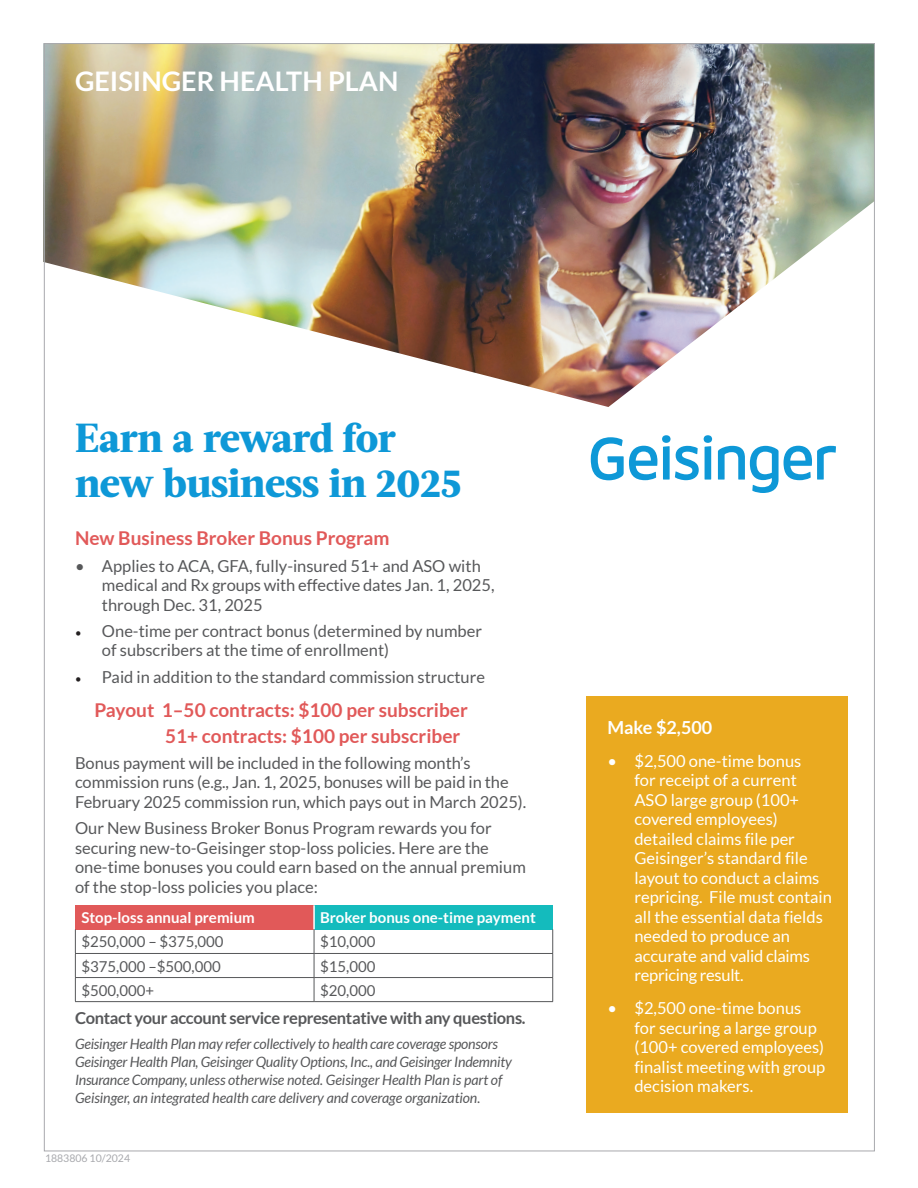
<style>
.page{position:relative;width:918px;height:1188px;background:#fff}
.page>*{position:absolute;margin:0;border:0;box-sizing:border-box;transform-origin:0 0}
.t1{font:800 40.5px/45px "Acta";letter-spacing:-.01em;color:#0e98d7}
.t2{font:700 27px "Lato";color:#fff}
.t3{font:700 19.05px/25.5px "Lato";color:#e15959}
.t4{font:700 18px "Lato";color:#fff}
.t5{font:16.5px/19.5px "Lato";color:#57585a}
.t6{font:16.5px/19.5px "Lato";color:#fff}
.t7{font:700 16.5px "Lato";letter-spacing:-.02em;color:#57585a}
.t8{font:15px "Lato";color:#57585a}
.t9{font:700 15px "Lato";color:#fff}
.t10{font:italic 14.25px/18px "Lato";letter-spacing:-.015em;color:#57585a}
.t11{font:10.5px "Lato";color:#a8a9ad}
.s1{font-family:"Minion Pro";color:#231f20}
</style>
<div class="page">
<img style="left:43px;top:43px;width:830px;height:364px">
<svg style="left:591px;top:435px;width:245px;height:58px"></svg>
<div style="left:75px;top:905px;width:239px;height:24px;background:#e15959"></div>
<div style="left:314px;top:905px;width:239px;height:24px;background:#14bbbd"></div>
<hr style="left:313px;top:905px;width:2px;height:24px;background:#fff">
<hr style="left:75px;top:953px;width:239px;height:1px;background:#57585a">
<hr style="left:314px;top:953px;width:239px;height:1px;background:#57585a">
<hr style="left:75px;top:977px;width:239px;height:1px;background:#57585a">
<svg style="left:75px;top:929px;width:1px;height:72px"></svg>
<hr style="left:314px;top:977px;width:239px;height:1px;background:#57585a">
<svg style="left:314px;top:929px;width:1px;height:72px"></svg>
<svg style="left:552px;top:929px;width:1px;height:72px"></svg>
<hr style="left:75px;top:1001px;width:239px;height:1px;background:#57585a">
<hr style="left:314px;top:1001px;width:239px;height:1px;background:#57585a">
<div style="left:586px;top:697px;width:262px;height:416px;background:#eaaa20"></div>
<h2 class="t2" style="left:75px;top:66px;width:325px">GEISINGER HEALTH PLAN</h2>
<h1 class="t1" style="left:75px;top:415px;width:388px">Earn a reward for new business in 2025</h1>
<p class="t3" style="left:75px;top:525px;width:316px">New Business Broker Bonus Program</p>
<p class="t5" style="left:102px;top:556px;width:394px;text-indent:-27px">• Applies to ACA, GFA, fully-insured 51+ and ASO with medical and Rx groups with effective dates Jan. 1, 2025, through Dec. 31, 2025</p>
<p class="t5" style="left:102px;top:621px;width:382px;text-indent:-27px"><span class="s1">•</span> One-time per contract bonus (determined by number of subscribers at the time of enrollment)</p>
<p class="t5" style="left:75px;top:667px;width:412px"><span class="s1">•</span> Paid in addition to the standard commission structure</p>
<p class="t3" style="left:165px;top:697px;width:304px;text-indent:-71px">Payout 1–50 contracts: $100 per subscriber<br>51+ contracts: $100 per subscriber</p>
<p class="t5" style="left:75px;top:753px;width:453px">Bonus payment will be included in the following month’s commission runs (e.g., Jan. 1, 2025, bonuses will be paid in the<br>February 2025 commission run, which pays out in March 2025).</p>
<p class="t5" style="left:75px;top:818px;width:452px">Our New Business Broker Bonus Program rewards you for securing new-to-Geisinger stop-loss policies. Here are the one-time bonuses you could earn based on the annual premium of the stop-loss policies you place:</p>
<p class="t9" style="left:81px;top:909px;width:175px">Stop-loss annual premium</p>
<p class="t9" style="left:320px;top:909px;width:217px">Broker bonus one-time payment</p>
<p class="t8" style="left:81px;top:934px;width:144px">$250,000 – $375,000</p>
<p class="t8" style="left:320px;top:934px;width:57px">$10,000</p>
<p class="t8" style="left:81px;top:958px;width:141px">$375,000 –$500,000</p>
<p class="t8" style="left:320px;top:958px;width:57px">$15,000</p>
<p class="t8" style="left:81px;top:982px;width:74px">$500,000+</p>
<p class="t8" style="left:320px;top:982px;width:57px">$20,000</p>
<p class="t7" style="left:75px;top:1009px;width:452px">Contact your account service representative with any questions.</p>
<p class="t10" style="left:75px;top:1035px;width:438px">Geisinger Health Plan may refer collectively to health care coverage sponsors Geisinger Health Plan, Geisinger Quality Options, Inc., and Geisinger Indemnity Insurance Company, unless otherwise noted. Geisinger Health Plan is part of Geisinger, an integrated health care delivery and coverage organization.</p>
<p class="t11" style="left:45px;top:1152px;width:87px">1883806 10/2024</p>
<p class="t4" style="left:607px;top:717px;width:106px">Make $2,500</p>
<p class="t6" style="left:634px;top:751px;width:199px;text-indent:-27px">• $2,500 one-time bonus<br>for receipt of a current<br>ASO large group (100+ covered employees) detailed claims file per<br>Geisinger’s standard file layout to conduct a claims repricing. File must contain all the essential data fields needed to produce an accurate and valid claims repricing result.</p>
<p class="t6" style="left:634px;top:999px;width:192px;text-indent:-27px">• $2,500 one-time bonus for securing a large group (100+ covered employees) finalist meeting with group decision makers.</p>
</div>
